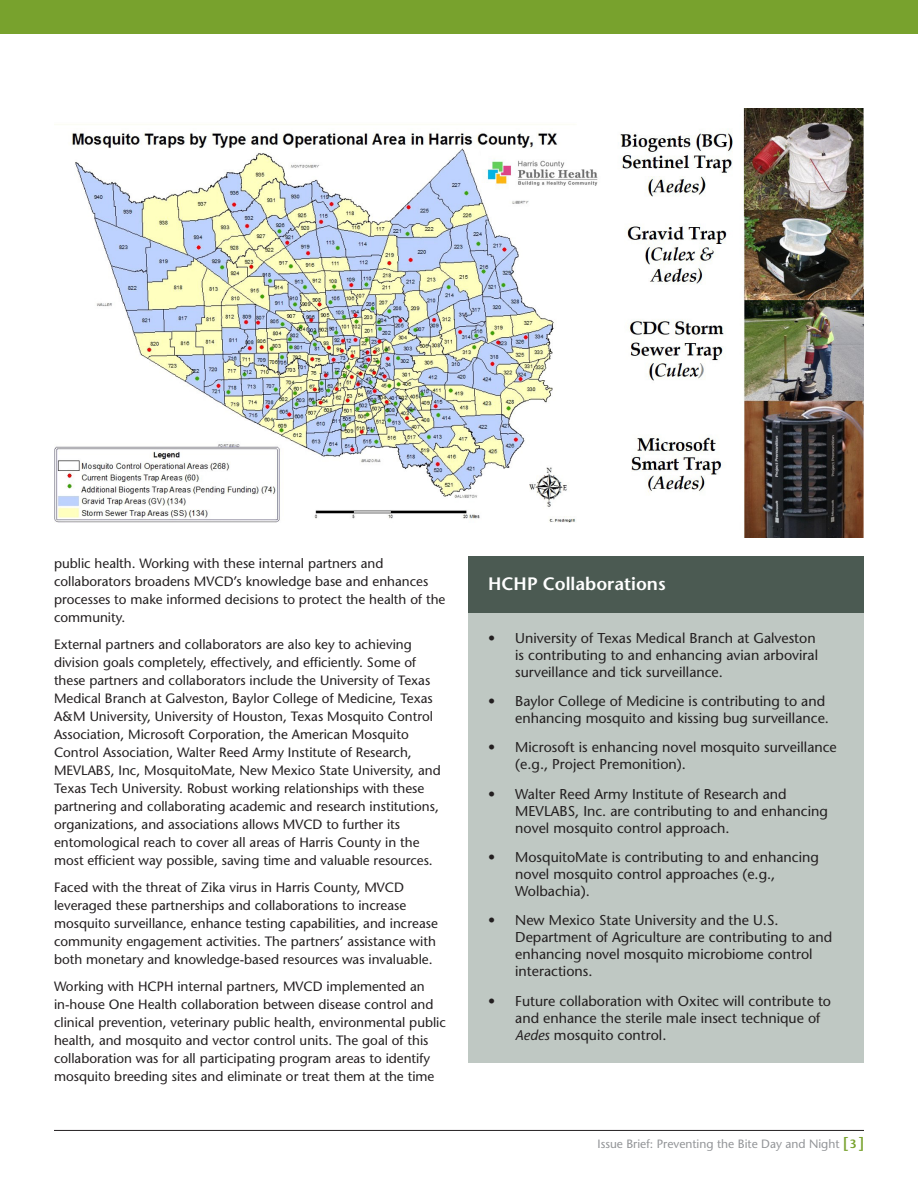
<style>
.page{position:relative;width:918px;height:1188px;background:#fff}
.page>*{position:absolute;margin:0;border:0;box-sizing:border-box;transform-origin:0 0}
.A{font:600 18px "Stone Sans";color:#fff}
.t1{font:14.25px/17.1px "Stone Sans";color:#231f20}
.C{font:13.5px/18px "Stone Sans";color:#231f20}
.t2{font:12px "Stone Sans";color:#939598}
.s1{font-style:italic}
.s2{font-weight:600;font-size:15px;color:#78a22d}
.s3{font-weight:600;color:#78a22d}
</style>
<div class="page">
<div style="left:0;top:0;width:918px;height:34px;background:#78a22d"></div>
<div style="left:468px;top:612px;width:396px;height:451px;background:#bfc8c3"></div>
<div style="left:468px;top:556px;width:396px;height:57px;background:#4b5a52"></div>
<hr style="left:54px;top:1130px;width:810px;height:1px;background:#231f20">
<img style="left:54px;top:109px;width:810px;height:429px">
<p class="C" style="left:54px;top:555px;width:393px">public health. Working with these internal partners and collaborators broadens MVCD’s knowledge base and enhances processes to make informed decisions to protect the health of the community.</p>
<p class="C" style="left:54px;top:636px;width:388px">External partners and collaborators are also key to achieving division goals completely, effectively, and efficiently. Some of these partners and collaborators include the University of Texas Medical Branch at Galveston, Baylor College of Medicine, Texas A&amp;M University, University of Houston, Texas Mosquito Control Association, Microsoft Corporation, the American Mosquito Control Association, Walter Reed Army Institute of Research, MEVLABS, Inc, MosquitoMate, New Mexico State University, and Texas Tech University. Robust working relationships with these partnering and collaborating academic and research institutions, organizations, and associations allows MVCD to further its entomological reach to cover all areas of Harris County in the most efficient way possible, saving time and valuable resources.</p>
<p class="C" style="left:54px;top:879px;width:385px">Faced with the threat of Zika virus in Harris County, MVCD leveraged these partnerships and collaborations to increase mosquito surveillance, enhance testing capabilities, and increase community engagement activities. The partners’ assistance with both monetary and knowledge-based resources was invaluable.</p>
<p class="C" style="left:54px;top:978px;width:394px">Working with HCPH internal partners, MVCD implemented an in-house One Health collaboration between disease control and clinical prevention, veterinary public health, environmental public health, and mosquito and vector control units. The goal of this collaboration was for all participating program areas to identify mosquito breeding sites and eliminate or treat them at the time</p>
<p class="A" style="left:488px;top:573px;width:179px">HCHP Collaborations</p>
<p class="t1" style="left:515px;top:629px;width:304px;text-indent:-27px">• University of Texas Medical Branch at Galveston is contributing to and enhancing avian arboviral surveillance and tick surveillance.</p>
<p class="t1" style="left:488px;top:693px;width:342px;text-align:right">• Baylor College of Medicine is contributing to and enhancing mosquito and kissing bug surveillance.</p>
<p class="t1" style="left:515px;top:739px;width:323px;text-indent:-27px">• Microsoft is enhancing novel mosquito surveillance (e.g., Project Premonition).</p>
<p class="t1" style="left:515px;top:785px;width:314px;text-indent:-27px">• Walter Reed Army Institute of Research and<br>MEVLABS, Inc. are contributing to and enhancing novel mosquito control approach.</p>
<p class="t1" style="left:515px;top:848px;width:305px;text-indent:-27px">• MosquitoMate is contributing to and enhancing novel mosquito control approaches (e.g.,<br>Wolbachia).</p>
<p class="t1" style="left:515px;top:912px;width:319px;text-indent:-27px">• New Mexico State University and the U.S.<br>Department of Agriculture are contributing to and enhancing novel mosquito microbiome control interactions.</p>
<p class="t1" style="left:515px;top:992px;width:317px;text-indent:-27px">• Future collaboration with Oxitec will contribute to and enhance the sterile male insect technique of<br><span class="s1">Aedes</span> mosquito control.</p>
<p class="t2" style="left:597px;top:1137px;width:268px">Issue Brief: Preventing the Bite Day and Night <span class="s2">[</span><span class="s3">3</span> <span class="s2">]</span></p>
</div>
